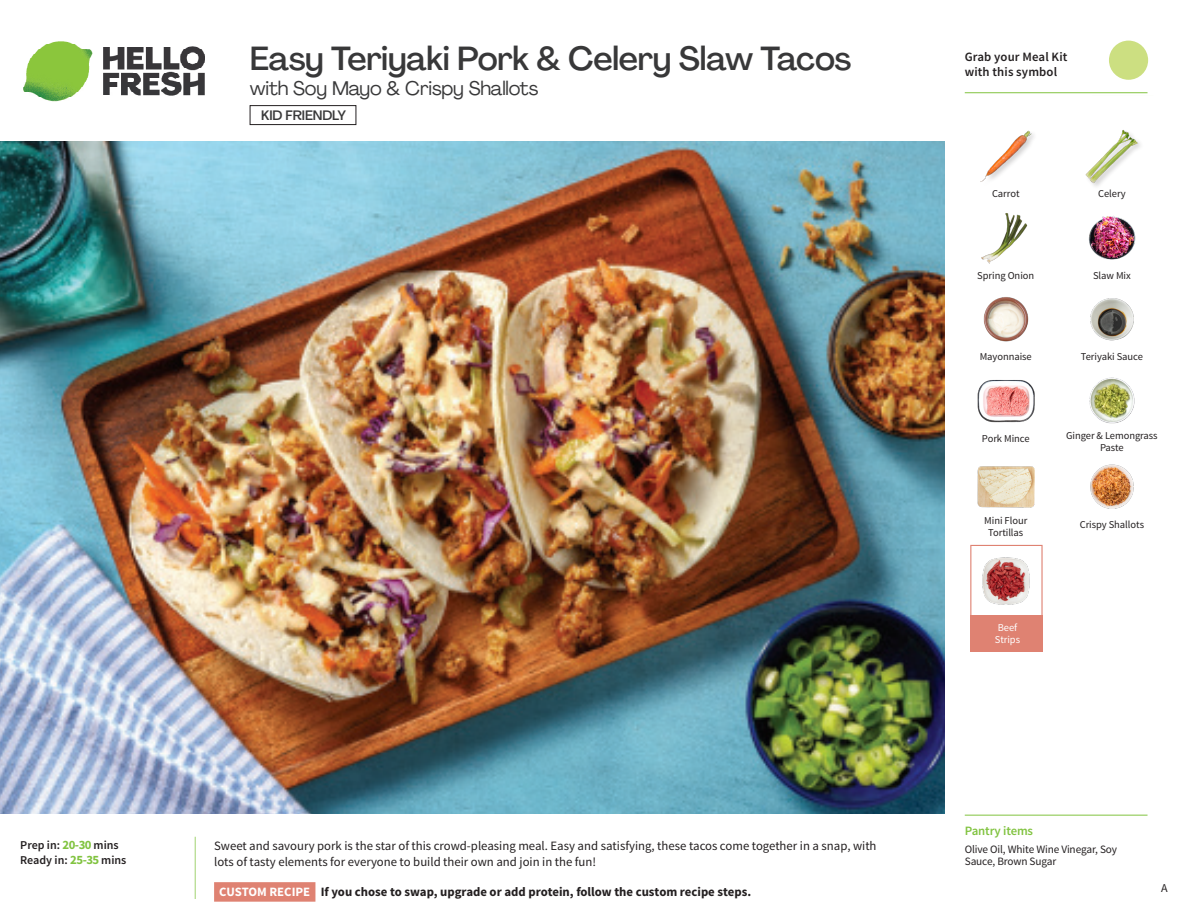
<style>
.page{position:relative;width:1188px;height:918px;background:#fff}
.page>*{position:absolute;margin:0;border:0;box-sizing:border-box;transform-origin:0 0}
._15_Titel_UK{font:500 33px "Agrandir";letter-spacing:-.015em;color:#383839}
._15_Titel_UK-2{font:19.5px "Agrandir";letter-spacing:-.01em;color:#383839}
.t1{font:500 13.5px "Agrandir";letter-spacing:-.01em;color:#383839}
.Step_6_Text_AU{font:12.75px/16.5px "Source Sans Pro";color:#231f20}
.Step_6_Text_AU-2{font:700 12.75px "Source Sans Pro";color:#231f20}
.t2{font:600 12.75px/15px "Source Sans Pro";letter-spacing:.01em;color:#231f20}
._04_Headers_Front{font:600 12.75px "Source Sans Pro";letter-spacing:-.01em;color:#81c340}
._04_Intro{font:600 12px "Source Sans Pro";color:#231f20}
.t3{font:12px "Source Sans Pro";color:#231f20}
._05_Pantry{font:11.25px/12px "Source Sans Pro";letter-spacing:-.01em;color:#231f20}
._18_FRONT_ingredients{font:10.5px/12px "Source Sans Pro";letter-spacing:-.005em;color:#231f20;text-align:center}
._18_FRONT_ingredients-2{font:10.5px/12px "Source Sans Pro";letter-spacing:-.005em;color:#fff}
.s1{font-weight:700;font-size:12.75px;color:#81c340}
.s2{color:#fff}
</style>
<div class="page">
<img style="left:23px;top:41px;width:182px;height:61px">
<svg style="left:1091px;top:40px;width:58px;height:54px"></svg>
<svg style="left:194px;top:836px;width:122px;height:66px"></svg>
<img style="left:0;top:142px;width:945px;height:672px">
<div style="left:970px;top:545px;width:73px;height:72px;border:1px solid #df8272"></div>
<div style="left:970px;top:615px;width:73px;height:37px;background:#df8272"></div>
<img style="left:982px;top:557px;width:48px;height:48px">
<img style="left:1090px;top:298px;width:44px;height:43px">
<img style="left:1089px;top:377px;width:46px;height:47px">
<img style="left:977px;top:380px;width:57px;height:43px">
<img style="left:977px;top:466px;width:57px;height:42px">
<img style="left:983px;top:297px;width:46px;height:45px">
<img style="left:981px;top:213px;width:47px;height:51px">
<img style="left:1088px;top:216px;width:48px;height:44px">
<img style="left:980px;top:130px;width:54px;height:52px">
<img style="left:1085px;top:130px;width:55px;height:55px">
<img style="left:1090px;top:464px;width:44px;height:45px">
<hr style="left:965px;top:815px;width:183px;height:1px;background:#81c340">
<div style="left:250px;top:105px;width:106px;height:20px;border:1px solid #231f20"></div>
<hr style="left:965px;top:92px;width:183px;height:1px;background:#81c340">
<p class="_15_Titel_UK" style="left:250px;top:38px;width:603px">Easy Teriyaki Pork &amp; Celery Slaw Tacos</p>
<p class="_15_Titel_UK-2" style="left:250px;top:76px;width:290px">with Soy Mayo &amp; Crispy Shallots</p>
<p class="t1" style="left:261px;top:107px;width:86px">KID FRIENDLY</p>
<p class="_04_Intro" style="left:20px;top:837px;width:100px">Prep in: <span class="s1">20-30</span> mins</p>
<p class="_04_Intro" style="left:20px;top:852px;width:108px">Ready in: <span class="s1">25-35</span> mins</p>
<p class="Step_6_Text_AU" style="left:214px;top:838px;width:664px">Sweet and savoury pork is the star of this crowd-pleasing meal. Easy and satisfying, these tacos come together in a snap, with lots of tasty elements for everyone to build their own and join in the fun!</p>
<p class="Step_6_Text_AU-2" style="left:219px;top:883px;width:533px"><span class="s2">CUSTOM RECIPE</span> If you chose to swap, upgrade or add protein, follow the custom recipe steps.</p>
<p class="t2" style="left:965px;top:50px;width:104px">Grab your Meal Kit with this symbol</p>
<p class="_18_FRONT_ingredients" style="left:992px;top:188px;width:29px">Carrot</p>
<p class="_18_FRONT_ingredients" style="left:1098px;top:188px;width:29px">Celery</p>
<p class="_18_FRONT_ingredients" style="left:977px;top:270px;width:58px">Spring Onion</p>
<p class="_18_FRONT_ingredients" style="left:1093px;top:270px;width:39px">Slaw Mix</p>
<p class="_18_FRONT_ingredients" style="left:980px;top:351px;width:54px">Mayonnaise</p>
<p class="_18_FRONT_ingredients" style="left:1081px;top:351px;width:64px">Teriyaki Sauce</p>
<p class="_18_FRONT_ingredients" style="left:982px;top:433px;width:49px">Pork Mince</p>
<p class="_18_FRONT_ingredients" style="left:1066px;top:430px;width:93px">Ginger &amp; Lemongrass<br>Paste</p>
<p class="_18_FRONT_ingredients" style="left:984px;top:515px;width:45px">Mini Flour</p>
<p class="_18_FRONT_ingredients" style="left:1080px;top:518px;width:66px">Crispy Shallots</p>
<p class="_18_FRONT_ingredients" style="left:988px;top:527px;width:37px">Tortillas</p>
<p class="_18_FRONT_ingredients-2" style="left:995px;top:621px;width:27px">Beef<br>Strips</p>
<p class="_04_Headers_Front" style="left:965px;top:822px;width:70px">Pantry items</p>
<p class="_05_Pantry" style="left:965px;top:844px;width:154px">Olive Oil, White Wine Vinegar, Soy<br>Sauce, Brown Sugar</p>
<p class="t3" style="left:1161px;top:880px;width:8px">A</p>
</div>
